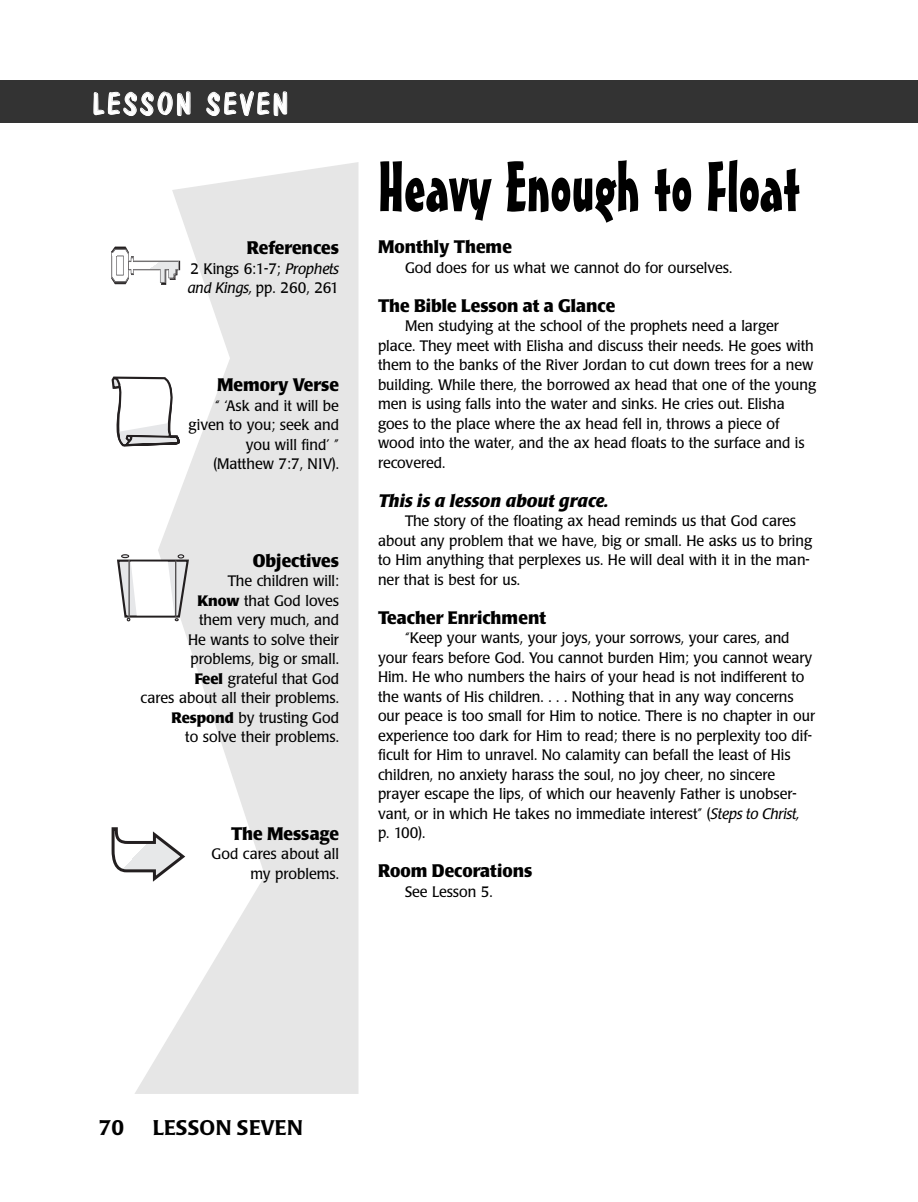
<style>
.page{position:relative;width:918px;height:1202px;background:#fff}
.page>*{position:absolute;margin:0;border:0;box-sizing:border-box;transform-origin:0 0}
.t1{font:69px "Mister Earl BT";color:#000}
.t2{font:30px "Dom Casual D";letter-spacing:.095em;color:#fff}
.t3{font:500 21px "Poppl Laudatio";letter-spacing:.01em;color:#000}
.t4{font:700 18px "Poppl Laudatio";color:#000;scale:.95 1}
.t5{font:italic 700 18px "Poppl Laudatio";color:#000}
.t6{font:15px/19.5px "Poppl Laudatio";color:#000;scale:.95 1}
.s1{font-style:italic}
.s2{font-weight:700}
</style>
<div class="page">
<svg style="left:135px;top:162px;width:224px;height:932px;fill:#e6e6e6"></svg>
<div style="left:0;top:80px;width:891px;height:43px;background:#333"></div>
<svg style="left:111px;top:247px;width:69px;height:38px"></svg>
<svg style="left:112px;top:376px;width:68px;height:70px"></svg>
<svg style="left:117px;top:554px;width:72px;height:67px"></svg>
<hr style="left:129px;top:560px;width:1px;height:56px;background:#231f20">
<hr style="left:175px;top:561px;width:1px;height:55px;background:#231f20">
<svg style="left:112px;top:827px;width:73px;height:54px"></svg>
<div style="left:891px;top:80px;width:27px;height:43px;background:#333"></div>
<h2 class="t2" style="left:92px;top:86px;width:197px">LESSON SEVEN</h2>
<p class="t4" style="left:247px;top:241px;width:99px">References</p>
<p class="t6" style="left:188px;top:260px;width:161px">2 Kings 6:1-7; <span class="s1">Prophets and Kings,</span> pp. 260, 261</p>
<p class="t4" style="left:217px;top:378px;width:130px">Memory Verse</p>
<p class="t6" style="left:189px;top:397px;width:160px;text-align:right">“ ‘Ask and it will be given to you; seek and you will find’ ” (Matthew 7:7, NIV).</p>
<p class="t4" style="left:253px;top:553px;width:92px">Objectives</p>
<p class="t6" style="left:141px;top:572px;width:210px;text-align:right">The children will:<br><span class="s2">Know</span> that God loves<br>them very much, and<br>He wants to solve their problems, big or small.<br><span class="s2">Feel</span> grateful that God<br>cares about all their problems.<br><span class="s2">Respond</span> by trusting God<br>to solve their problems.</p>
<p class="t4" style="left:231px;top:826px;width:115px">The Message</p>
<p class="t6" style="left:212px;top:845px;width:136px;text-align:right">God cares about all my problems.</p>
<h1 class="t1" style="left:378px;top:161px;width:424px">Heavy Enough to Float</h1>
<p class="t4" style="left:378px;top:240px;width:143px">Monthly Theme</p>
<p class="t6" style="left:405px;top:259px;width:346px">God does for us what we cannot do for ourselves.</p>
<p class="t4" style="left:378px;top:298px;width:251px">The Bible Lesson at a Glance</p>
<p class="t6" style="left:378px;top:318px;width:463px;text-indent:27px">Men studying at the school of the prophets need a larger place. They meet with Elisha and discuss their needs. He goes with them to the banks of the River Jordan to cut down trees for a new building. While there, the borrowed ax head that one of the young men is using falls into the water and sinks. He cries out. Elisha goes to the place where the ax head fell in, throws a piece of wood into the water, and the ax head floats to the surface and is recovered.</p>
<p class="t5" style="left:378px;top:493px;width:232px">This is a lesson about grace.</p>
<p class="t6" style="left:378px;top:513px;width:458px;text-indent:27px">The story of the floating ax head reminds us that God cares about any problem that we have, big or small. He asks us to bring to Him anything that perplexes us. He will deal with it in the man&shy;ner that is best for us.</p>
<p class="t4" style="left:378px;top:610px;width:179px">Teacher Enrichment</p>
<p class="t6" style="left:378px;top:630px;width:462px;text-indent:27px">“Keep your wants, your joys, your sorrows, your cares, and your fears before God. You cannot burden Him; you cannot weary Him. He who numbers the hairs of your head is not indifferent to the wants of His children. . . . Nothing that in any way concerns our peace is too small for Him to notice. There is no chapter in our experience too dark for Him to read; there is no perplexity too dif&shy;ficult for Him to unravel. No calamity can befall the least of His children, no anxiety harass the soul, no joy cheer, no sincere prayer escape the lips, of which our heavenly Father is unobser&shy;vant, or in which He takes no immediate interest” (<span class="s1">Steps to Christ, </span>p. 100).</p>
<p class="t4" style="left:378px;top:864px;width:164px">Room Decorations</p>
<p class="t6" style="left:405px;top:883px;width:94px">See Lesson 5.</p>
<h3 class="t3" style="left:99px;top:1119px;width:27px">70</h3>
<h3 class="t3" style="left:153px;top:1119px;width:152px">LESSON SEVEN</h3>
</div>
